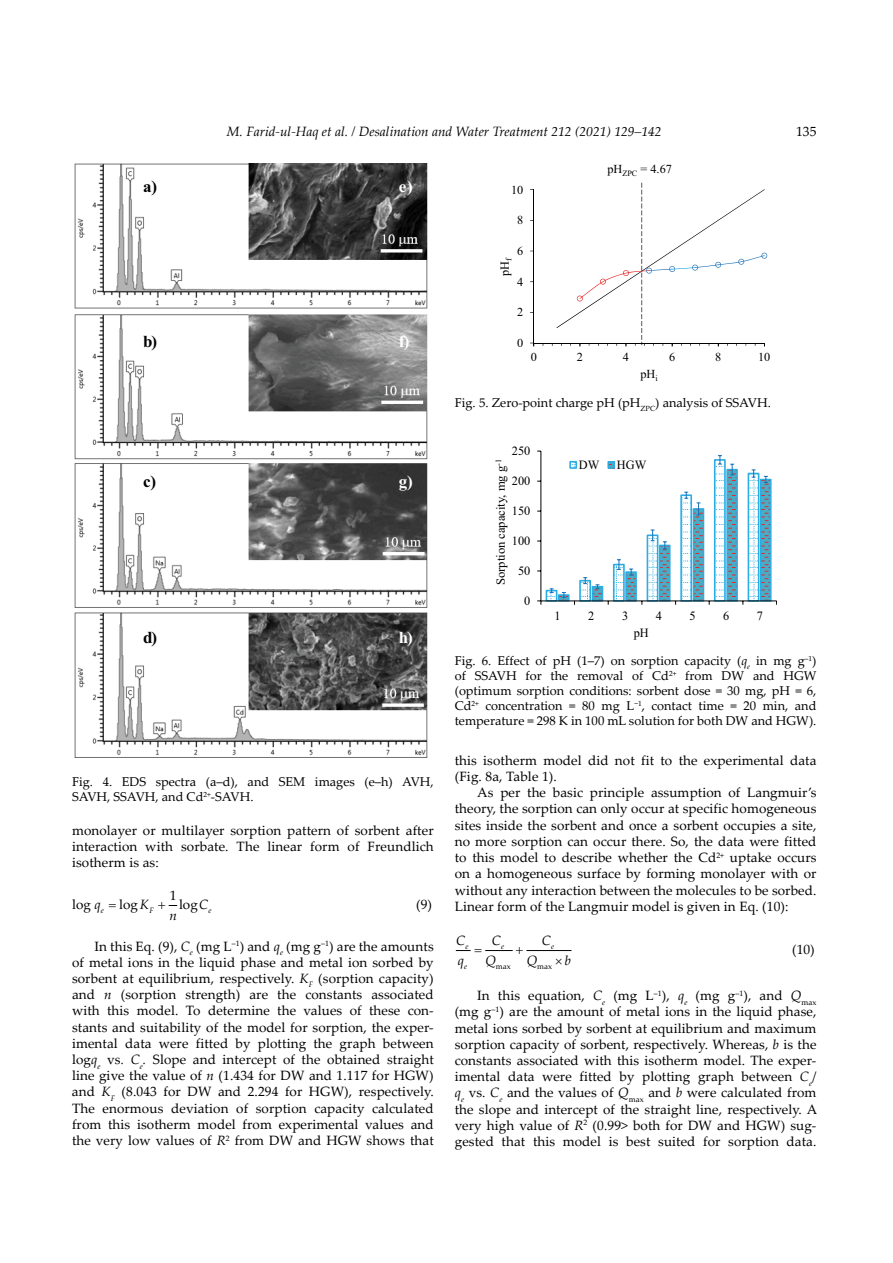
<style>
.page{position:relative;width:893px;height:1263px;background:#fff}
.page>*{position:absolute;margin:0;border:0;box-sizing:border-box;transform-origin:0 0}
.t1{font:700 16.8px "Times New Roman";color:#010101}
.t2{font:700 16.8px "Times New Roman";color:#fff}
.t3{font:13.5px/16.2px "Palatino Linotype";letter-spacing:.01em;color:#000;text-align:justify}
.t4{font:italic 13.5px/20px "Palatino Linotype";color:#000}
.t5{font:12.75px/15px "Palatino Linotype";color:#000}
.t6{font:12.6px "Times New Roman";letter-spacing:-.005em;color:#000}
.t7{font:12.3px "Times New Roman";letter-spacing:.005em;color:#000}
.t8{font:8.25px "Times New Roman";color:#000}
.t9{font:italic 7.8px "Palatino Linotype";color:#000}
.t10{font:7.8px "Palatino Linotype";color:#000}
.s1{font-style:italic}
</style>
<div class="page">
<hr style="left:526px;top:950px;width:45px;height:1px;background:#000">
<img style="left:74px;top:163px;width:354px;height:595px">
<hr style="left:533px;top:190px;width:1px;height:153px;background:#010101">
<hr style="left:534px;top:343px;width:230px;height:1px;background:#010101">
<svg style="left:552px;top:183px;width:215px;height:164px"></svg>
<svg style="left:537px;top:451px;width:240px;height:154px"></svg>
<svg style="left:569px;top:461px;width:8px;height:8px"></svg>
<svg style="left:607px;top:461px;width:8px;height:8px"></svg>
<svg style="left:456px;top:950px;width:57px;height:2px"></svg>
<p class="t4" style="left:227px;top:121px;width:436px">M. Farid-ul-Haq et al. / Desalination and Water Treatment 212 (2021) 129–142</p>
<p class="t3" style="left:796px;top:123px;width:22px">135</p>
<p class="t1" style="left:143px;top:174px;width:16px">a)</p>
<p class="t2" style="left:399px;top:174px;width:16px">e)</p>
<p class="t1" style="left:143px;top:330px;width:16px">b)</p>
<p class="t2" style="left:399px;top:330px;width:12px">f)</p>
<p class="t1" style="left:143px;top:470px;width:15px">c)</p>
<p class="t2" style="left:399px;top:470px;width:16px">g)</p>
<p class="t1" style="left:143px;top:625px;width:16px">d)</p>
<p class="t2" style="left:399px;top:625px;width:16px">h)</p>
<p class="t5" style="left:72px;top:773px;width:363px">Fig. 4. EDS spectra (a–d), and SEM images (e–h) AVH,<br>SAVH, SSAVH, and Cd<sup>2+</sup>-SAVH.</p>
<p class="t3" style="left:72px;top:821px;width:363px">monolayer or multilayer sorption pattern of sorbent after interaction with sorbate. The linear form of Freundlich isotherm is as:</p>
<p class="t3" style="left:72px;top:896px;width:30px">log <span class="s1">q</span></p>
<p class="t3" style="left:119px;top:896px;width:31px">log<span class="s1">K</span></p>
<p class="t4" style="left:169px;top:904px;width:9px">n</p>
<p class="t3" style="left:170px;top:887px;width:8px">1</p>
<p class="t9" style="left:101px;top:905px;width:5px">e</p>
<p class="t9" style="left:149px;top:905px;width:6px">F</p>
<p class="t3" style="left:179px;top:896px;width:34px">log<span class="s1">C</span><sub>e</sub></p>
<p class="t3" style="left:416px;top:896px;width:17px">(9)</p>
<p class="t3" style="left:72px;top:937px;width:363px;text-indent:23px">In this Eq. (9), <span class="s1">C</span><sub>e</sub> (mg L<sup>–1</sup>) and <span class="s1">q</span><sub>e</sub> (mg g<sup>–1</sup>) are the amounts of metal ions in the liquid phase and metal ion sorbed by sorbent at equilibrium, respectively. <span class="s1">K</span><sub>F</sub> (sorption capacity) and <span class="s1">n</span> (sorption strength) are the constants associated with this model. To determine the values of these con&shy;stants and suitability of the model for sorption, the exper&shy;imental data were fitted by plotting the graph between log<span class="s1">q</span><sub>e</sub> vs<span class="s1">. C</span><sub>e</sub><span class="s1">.</span> Slope and intercept of the obtained straight line give the value of <span class="s1">n</span> (1.434 for DW and 1.117 for HGW) and <span class="s1">K</span><sub>F</sub> (8.043 for DW and 2.294 for HGW), respectively.<br>The enormous deviation of sorption capacity calculated from this isotherm model from experimental values and the very low values of <span class="s1">R</span><sup>2</sup> from DW and HGW shows that</p>
<p class="t7" style="left:511px;top:181px;width:14px">10</p>
<p class="t7" style="left:517px;top:212px;width:8px">8</p>
<p class="t7" style="left:517px;top:243px;width:8px">6</p>
<p class="t7" style="left:496px;top:276px;width:20px;rotate:-90deg">pH<sub>f</sub></p>
<p class="t7" style="left:517px;top:273px;width:8px">4</p>
<p class="t7" style="left:517px;top:304px;width:8px">2</p>
<p class="t7" style="left:607px;top:161px;width:66px">pH<sub>ZPC</sub> = 4.67</p>
<p class="t7" style="left:517px;top:335px;width:8px">0</p>
<p class="t7" style="left:531px;top:349px;width:8px">0</p>
<p class="t7" style="left:577px;top:349px;width:8px">2</p>
<p class="t7" style="left:623px;top:349px;width:8px">4</p>
<p class="t7" style="left:669px;top:349px;width:8px">6</p>
<p class="t7" style="left:715px;top:349px;width:8px">8</p>
<p class="t7" style="left:758px;top:349px;width:14px">10</p>
<p class="t7" style="left:640px;top:366px;width:19px">pH<sub>i</sub></p>
<p class="t5" style="left:455px;top:395px;width:318px">Fig. 5. Zero-point charge pH (pH<sub>ZPC</sub>) analysis of SSAVH.</p>
<p class="t6" style="left:512px;top:442px;width:20px">250</p>
<p class="t8" style="left:493px;top:466px;width:9px;rotate:-90deg">-1</p>
<p class="t7" style="left:492px;top:585px;width:121px;rotate:-90deg">noi tproS m, yt i capac g g</p>
<p class="t6" style="left:512px;top:472px;width:20px">200</p>
<p class="t6" style="left:512px;top:502px;width:20px">150</p>
<p class="t6" style="left:512px;top:532px;width:20px">100</p>
<p class="t6" style="left:518px;top:562px;width:14px">50</p>
<p class="t6" style="left:524px;top:592px;width:8px">0</p>
<p class="t6" style="left:579px;top:456px;width:22px">DW</p>
<p class="t6" style="left:617px;top:456px;width:31px">HGW</p>
<p class="t6" style="left:555px;top:607px;width:8px">1</p>
<p class="t6" style="left:588px;top:607px;width:8px">2</p>
<p class="t6" style="left:622px;top:607px;width:8px">3</p>
<p class="t6" style="left:656px;top:607px;width:8px">4</p>
<p class="t6" style="left:689px;top:607px;width:8px">5</p>
<p class="t6" style="left:723px;top:607px;width:8px">6</p>
<p class="t6" style="left:757px;top:607px;width:8px">7</p>
<p class="t6" style="left:634px;top:624px;width:17px">pH</p>
<p class="t5" style="left:455px;top:653px;width:363px;text-align:justify">Fig. 6. Effect of pH (1–7) on sorption capacity (<span class="s1">q</span><sub>e</sub> in mg g<sup>–1</sup>) of SSAVH for the removal of Cd<sup>2+</sup> from DW and HGW (optimum sorption conditions: sorbent dose = 30 mg, pH = 6, Cd<sup>2+</sup> concentration = 80 mg L<sup>−1</sup>, contact time = 20 min, and temperature = 298 K in 100 mL solution for both DW and HGW).</p>
<p class="t3" style="left:455px;top:752px;width:363px">this isotherm model did not fit to the experimental data (Fig. 8a, Table 1).</p>
<p class="t3" style="left:455px;top:784px;width:363px;text-indent:23px">As per the basic principle assumption of Langmuir’s theory, the sorption can only occur at specific homogeneous sites inside the sorbent and once a sorbent occupies a site, no more sorption can occur there. So, the data were fitted to this model to describe whether the Cd<sup>2+</sup> uptake occurs on a homogeneous surface by forming monolayer with or without any interaction between the molecules to be sorbed.<br>Linear form of the Langmuir model is given in Eq. (10):</p>
<p class="t4" style="left:456px;top:929px;width:11px">C q</p>
<p class="t4" style="left:485px;top:929px;width:17px;text-align:center">C<br>Q</p>
<p class="t4" style="left:542px;top:929px;width:11px">C</p>
<p class="t3" style="left:792px;top:941px;width:24px">(10)</p>
<p class="t3" style="left:455px;top:987px;width:364px;text-indent:22px">In this equation, <span class="s1">C</span><sub>e</sub> (mg L<sup>–1</sup>), <span class="s1">q</span><sub>e</sub> (mg g<sup>–1</sup>), and <span class="s1">Q</span><sub>max </sub>(mg g<sup>–1</sup>) are the amount of metal ions in the liquid phase, metal ions sorbed by sorbent at equilibrium and maximum sorption capacity of sorbent, respectively. Whereas, <span class="s1">b</span> is the constants associated with this isotherm model. The exper&shy;imental data were fitted by plotting graph between <span class="s1">C</span><sub>e</sub>/ <span class="s1">q</span><sub>e</sub> vs. <span class="s1">C</span><sub>e</sub> and the values of <span class="s1">Q</span><sub>max</sub> and <span class="s1">b</span> were calculated from the slope and intercept of the straight line, respectively. A very high value of <span class="s1">R</span><sup>2</sup> (0.99&gt; both for DW and HGW) sug&shy;gested that this model is best suited for sorption data.</p>
<p class="t9" style="left:501px;top:940px;width:5px">e</p>
<p class="t9" style="left:551px;top:940px;width:5px">e</p>
<p class="t10" style="left:496px;top:960px;width:16px">max</p>
<p class="t10" style="left:537px;top:960px;width:16px">max</p>
<p class="t9" style="left:465px;top:940px;width:5px">e</p>
<p class="t9" style="left:464px;top:960px;width:5px">e</p>
<p class="t4" style="left:527px;top:949px;width:12px">Q</p>
<p class="t4" style="left:565px;top:949px;width:8px">b</p>
</div>
